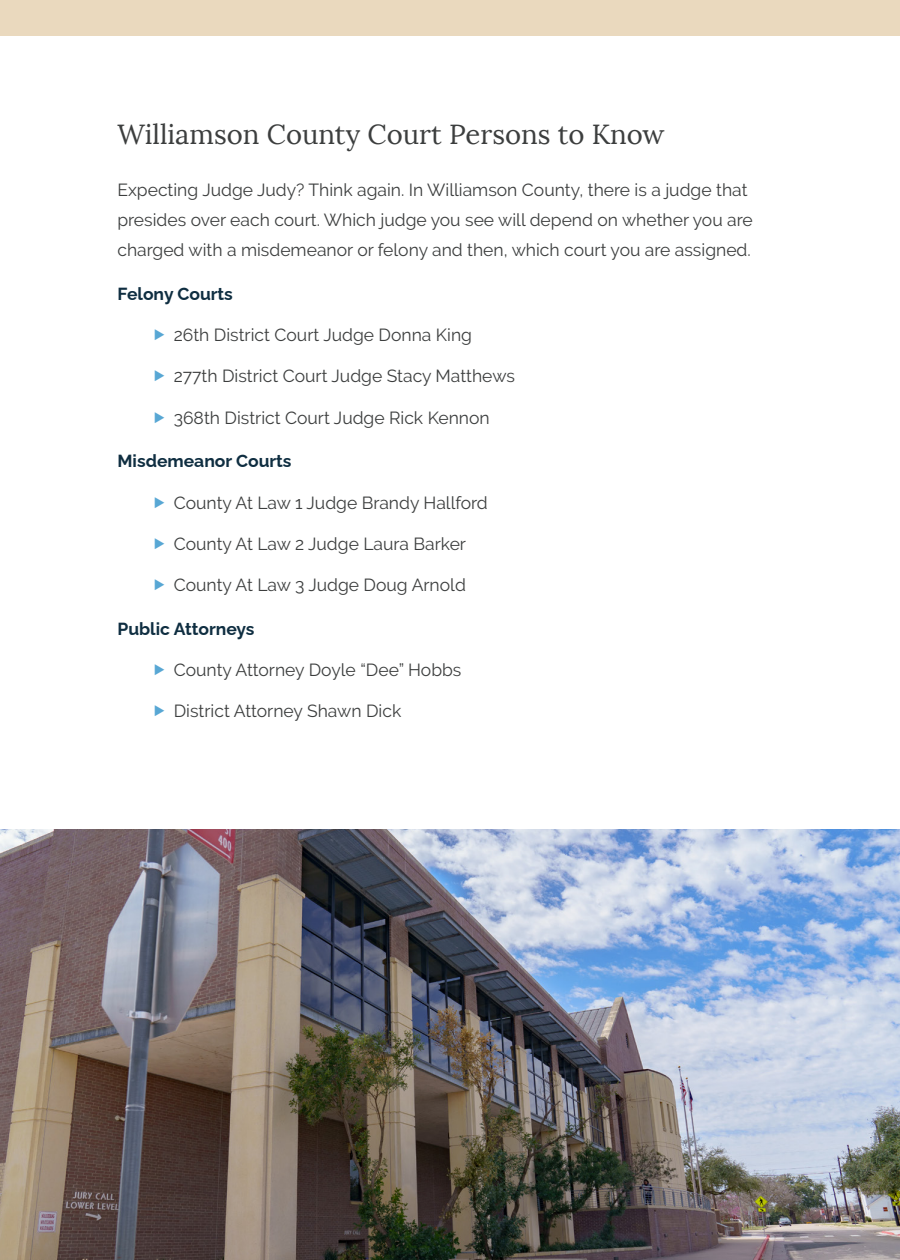
<style>
.page{position:relative;width:900px;height:1260px;background:#fff}
.page>*{position:absolute;margin:0;border:0;box-sizing:border-box;transform-origin:0 0}
.Subheader{font:27.5px "Lora";color:#3c3e3e}
.Body{font:17.5px/30px "Raleway";color:#3c3e3e}
.Body-2{font:100 17.5px "Raleway";color:#0f2e41}
</style>
<div class="page">
<div style="left:0;top:0;width:900px;height:36px;background:#ead9be"></div>
<img style="left:0;top:830px;width:900px;height:430px">
<p class="Subheader" style="left:118px;top:117px;width:549px">Williamson County Court Persons to Know</p>
<p class="Body" style="left:118px;top:175px;width:637px">Expecting Judge Judy? Think again. In Williamson County, there is a judge that presides over each court. Which judge you see will depend on whether you are charged with a misdemeanor or felony and then, which court you are assigned.</p>
<p class="Body-2" style="left:118px;top:280px;width:117px">Felony Courts</p>
<p class="Body" style="left:174px;top:320px;width:300px">26th District Court Judge Donna King</p>
<p class="Body" style="left:174px;top:361px;width:343px">277th District Court Judge Stacy Matthews</p>
<p class="Body" style="left:174px;top:402px;width:318px">368th District Court Judge Rick Kennon</p>
<p class="Body-2" style="left:118px;top:447px;width:176px">Misdemeanor Courts</p>
<p class="Body" style="left:174px;top:487px;width:315px">County At Law 1 Judge Brandy Hallford</p>
<p class="Body" style="left:174px;top:529px;width:294px">County At Law 2 Judge Laura Barker</p>
<p class="Body" style="left:174px;top:570px;width:294px">County At Law 3 Judge Doug Arnold</p>
<p class="Body-2" style="left:118px;top:615px;width:139px">Public Attorneys</p>
<p class="Body" style="left:174px;top:655px;width:289px">County Attorney Doyle “Dee” Hobbs</p>
<p class="Body" style="left:174px;top:696px;width:229px">District Attorney Shawn Dick</p>
</div>
